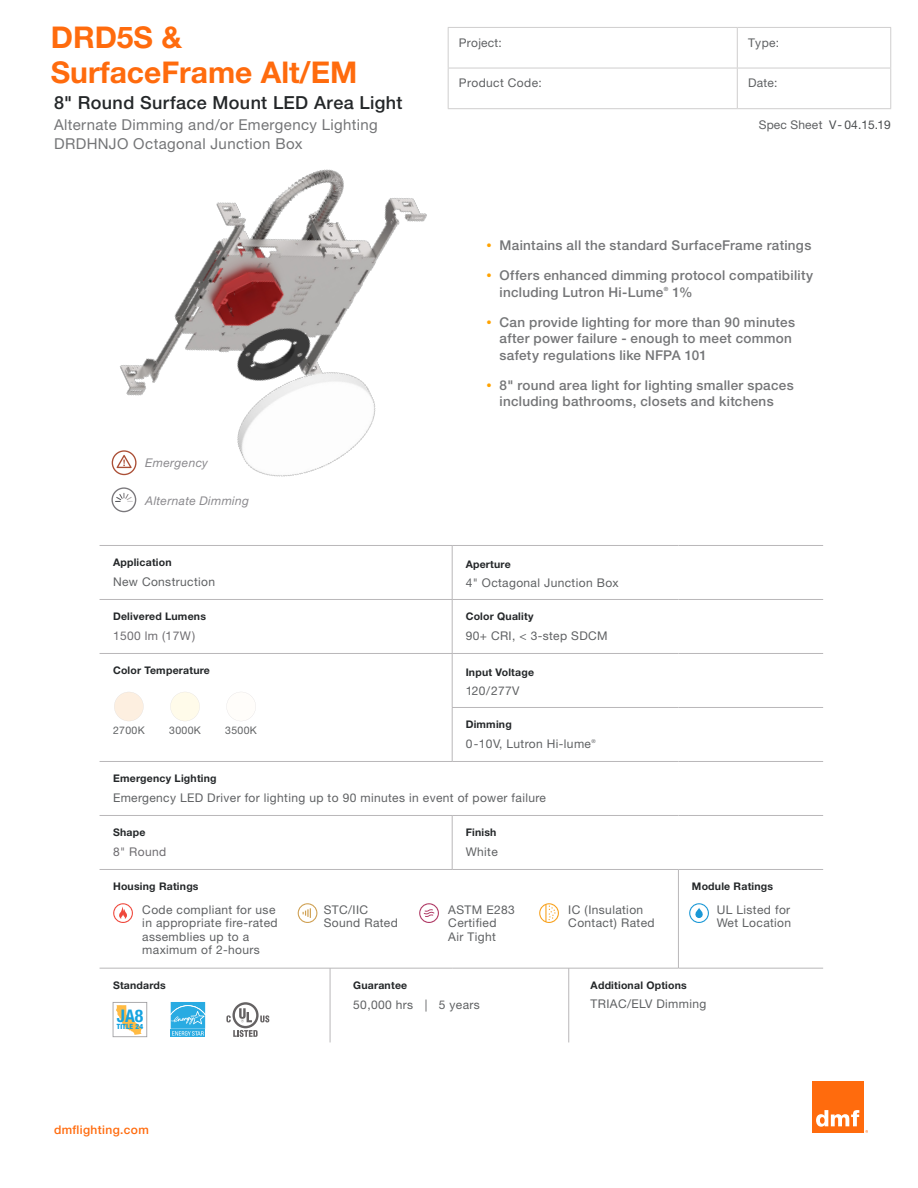
<style>
.page{position:relative;width:918px;height:1188px;background:#fff}
.page>*{position:absolute;margin:0;border:0;box-sizing:border-box;transform-origin:0 0}
.t1{font:700 30px "Helvetica Neue LT Std";color:#ff6b0d}
.t2{font:500 18px "Helvetica Neue LT Std";letter-spacing:.02em;color:#242729}
.t3{font:700 condensed 17.4px "Helvetica Neue LT Std";color:#009bde}
.t4{font:15px "Helvetica Neue LT Std";letter-spacing:.025em;color:#747577}
.t5{font:500 13.5px/16.5px "Helvetica Neue LT Std";letter-spacing:.02em;color:#747577}
.t6{font:12px/13.5px "Helvetica Neue LT Std";letter-spacing:.03em;color:#5f6163}
.t7{font:italic 12px "Helvetica Neue LT Std";letter-spacing:.025em;color:#8b8a8e}
.t8{font:12px "Helvetica Neue LT Std";letter-spacing:.01em;color:#4a4d4f}
.t9{font:12px "Helvetica Neue LT Std";letter-spacing:.03em;color:#6e6c70}
.t10{font:500 12px "Helvetica Neue LT Std";letter-spacing:.03em;color:#ff6b0d}
.t11{font:700 10.5px "Helvetica Neue LT Std";letter-spacing:.02em;color:#242729}
.t12{font:10.5px "Helvetica Neue LT Std";letter-spacing:.03em;color:#5f6163}
.t13{font:900 condensed 7.2px "Helvetica Neue LT Std";letter-spacing:.025em;color:#009bde}
.t14{font:500 5.7px "Helvetica Neue LT Std";color:#5f6163}
.t15{font:5.25px "Helvetica Neue LT Std";color:#5f6163}
.s1{color:#5f6163}
.s2{font-size:10.5px;color:#ffa300}
</style>
<div class="page">
<hr style="left:448px;top:27px;width:289px;height:1px;background:#cfcece">
<hr style="left:448px;top:28px;width:1px;height:40px;background:#cfcece">
<hr style="left:737px;top:27px;width:154px;height:1px;background:#cfcece">
<hr style="left:737px;top:28px;width:1px;height:40px;background:#cfcece">
<hr style="left:890px;top:28px;width:1px;height:40px;background:#cfcece">
<hr style="left:448px;top:68px;width:289px;height:1px;background:#cfcece">
<hr style="left:448px;top:68px;width:1px;height:40px;background:#cfcece">
<hr style="left:737px;top:68px;width:154px;height:1px;background:#cfcece">
<hr style="left:737px;top:68px;width:1px;height:40px;background:#cfcece">
<hr style="left:890px;top:68px;width:1px;height:40px;background:#cfcece">
<hr style="left:448px;top:108px;width:289px;height:1px;background:#cfcece">
<hr style="left:737px;top:108px;width:154px;height:1px;background:#cfcece">
<div style="left:813px;top:1082px;width:51px;height:51px;background:#ff6b0d"></div>
<svg style="left:816px;top:1110px;width:43px;height:17px"></svg>
<hr style="left:100px;top:545px;width:352px;height:1px;background:#b9b7b9">
<hr style="left:452px;top:545px;width:226px;height:1px;background:#b9b7b9">
<hr style="left:678px;top:545px;width:145px;height:1px;background:#b9b7b9">
<hr style="left:452px;top:653px;width:226px;height:1px;background:#b9b7b9">
<hr style="left:678px;top:653px;width:145px;height:1px;background:#b9b7b9">
<hr style="left:100px;top:599px;width:352px;height:1px;background:#b9b7b9">
<hr style="left:100px;top:653px;width:352px;height:1px;background:#b9b7b9">
<hr style="left:100px;top:761px;width:352px;height:1px;background:#b9b7b9">
<hr style="left:100px;top:815px;width:352px;height:1px;background:#b9b7b9">
<hr style="left:100px;top:869px;width:352px;height:1px;background:#b9b7b9">
<hr style="left:100px;top:968px;width:352px;height:1px;background:#b9b7b9">
<hr style="left:452px;top:546px;width:1px;height:53px;background:#b9b7b9">
<hr style="left:452px;top:600px;width:1px;height:53px;background:#b9b7b9">
<hr style="left:452px;top:654px;width:1px;height:53px;background:#b9b7b9">
<hr style="left:452px;top:708px;width:1px;height:53px;background:#b9b7b9">
<hr style="left:452px;top:816px;width:1px;height:53px;background:#b9b7b9">
<hr style="left:452px;top:599px;width:226px;height:1px;background:#b9b7b9">
<hr style="left:678px;top:599px;width:145px;height:1px;background:#b9b7b9">
<hr style="left:452px;top:707px;width:226px;height:1px;background:#b9b7b9">
<hr style="left:678px;top:707px;width:145px;height:1px;background:#b9b7b9">
<hr style="left:452px;top:761px;width:226px;height:1px;background:#b9b7b9">
<hr style="left:678px;top:761px;width:145px;height:1px;background:#b9b7b9">
<hr style="left:452px;top:815px;width:226px;height:1px;background:#b9b7b9">
<hr style="left:678px;top:815px;width:145px;height:1px;background:#b9b7b9">
<hr style="left:452px;top:869px;width:226px;height:1px;background:#b9b7b9">
<hr style="left:678px;top:869px;width:145px;height:1px;background:#b9b7b9">
<hr style="left:452px;top:968px;width:226px;height:1px;background:#b9b7b9">
<hr style="left:678px;top:968px;width:145px;height:1px;background:#b9b7b9">
<hr style="left:678px;top:870px;width:1px;height:98px;background:#b9b7b9">
<svg style="left:113px;top:903px;width:20px;height:20px"></svg>
<svg style="left:298px;top:903px;width:19px;height:20px"></svg>
<svg style="left:419px;top:903px;width:20px;height:20px"></svg>
<svg style="left:689px;top:903px;width:20px;height:20px"></svg>
<svg style="left:539px;top:903px;width:20px;height:20px"></svg>
<svg style="left:114px;top:692px;width:30px;height:29px"></svg>
<svg style="left:170px;top:692px;width:30px;height:29px"></svg>
<hr style="left:330px;top:968px;width:1px;height:74px;background:#b9b7b9">
<hr style="left:568px;top:968px;width:1px;height:74px;background:#b9b7b9">
<svg style="left:226px;top:692px;width:30px;height:29px"></svg>
<svg style="left:233px;top:1030px;width:25px;height:7px"></svg>
<svg style="left:260px;top:1015px;width:9px;height:7px"></svg>
<svg style="left:232px;top:1002px;width:27px;height:26px"></svg>
<div style="left:235px;top:1005px;width:21px;height:21px;background:#fff;border-radius:50%"></div>
<svg style="left:239px;top:1008px;width:13px;height:14px"></svg>
<svg style="left:226px;top:1015px;width:5px;height:7px"></svg>
<div style="left:111px;top:1000px;width:38px;height:39px;background:linear-gradient(to bottom,#e9e9e9,#e9e9e9)"></div>
<svg style="left:113px;top:1002px;width:34px;height:35px"></svg>
<div style="left:171px;top:1030px;width:34px;height:7px;background:#29abe2"></div>
<svg style="left:171px;top:1002px;width:34px;height:34px"></svg>
<img style="left:111px;top:169px;width:316px;height:344px">
<p class="t1" style="left:51px;top:19px;width:133px">DRD5S &amp;</p>
<p class="t1" style="left:51px;top:54px;width:308px">SurfaceFrame Alt/EM</p>
<p class="t2" style="left:54px;top:92px;width:350px">8" Round Surface Mount LED Area Light</p>
<p class="t4" style="left:54px;top:115px;width:325px">Alternate Dimming and/or Emergency Lighting</p>
<p class="t4" style="left:54px;top:135px;width:250px">DRDHNJO Octagonal Junction Box</p>
<p class="t7" style="left:145px;top:456px;width:64px">Emergency</p>
<p class="t7" style="left:145px;top:493px;width:105px">Alternate Dimming</p>
<p class="t11" style="left:113px;top:556px;width:60px">Application</p>
<p class="t6" style="left:113px;top:575px;width:104px">New Construction</p>
<p class="t11" style="left:113px;top:610px;width:94px">Delivered Lumens</p>
<p class="t9" style="left:113px;top:629px;width:84px">1500 lm (17W)</p>
<p class="t6" style="left:459px;top:36px;width:45px">Project:</p>
<p class="t6" style="left:748px;top:36px;width:33px">Type:</p>
<p class="t6" style="left:459px;top:76px;width:84px">Product Code:</p>
<p class="t6" style="left:748px;top:76px;width:31px">Date:</p>
<p class="t8" style="left:759px;top:117px;width:134px"><span class="s1">Spec Sheet</span> V- 04.15.19</p>
<p class="t5" style="left:486px;top:237px;width:326px"><span class="s2">•</span> Maintains all the standard SurfaceFrame ratings</p>
<p class="t5" style="left:500px;top:267px;width:315px;text-indent:-13px"><span class="s2">•</span> Offers enhanced dimming protocol compatibility including Lutron Hi-Lume</p>
<p class="t14" style="left:664px;top:286px;width:6px">®</p>
<p class="t5" style="left:673px;top:284px;width:21px">1%</p>
<p class="t5" style="left:500px;top:314px;width:297px;text-indent:-13px"><span class="s2">•</span> Can provide lighting for more than 90 minutes after power failure - enough to meet common safety regulations like NFPA 101</p>
<p class="t5" style="left:486px;top:377px;width:309px;text-align:center"><span class="s2">•</span> 8" round area light for lighting smaller spaces including bathrooms, closets and kitchens</p>
<p class="t11" style="left:466px;top:557px;width:47px">Aperture</p>
<p class="t6" style="left:466px;top:576px;width:155px">4" Octagonal Junction Box</p>
<p class="t11" style="left:466px;top:610px;width:69px">Color Quality</p>
<p class="t6" style="left:466px;top:629px;width:143px">90+ CRI, &lt; 3-step SDCM</p>
<p class="t11" style="left:113px;top:664px;width:98px">Color Temperature</p>
<p class="t11" style="left:466px;top:665px;width:70px">Input Voltage</p>
<p class="t6" style="left:466px;top:684px;width:55px">120/277V</p>
<p class="t11" style="left:466px;top:718px;width:48px">Dimming</p>
<p class="t6" style="left:466px;top:737px;width:127px">0-10V, Lutron Hi-lume</p>
<p class="t15" style="left:591px;top:738px;width:6px">®</p>
<p class="t11" style="left:113px;top:772px;width:105px">Emergency Lighting</p>
<p class="t6" style="left:113px;top:791px;width:434px">Emergency LED Driver for lighting up to 90 minutes in event of power failure</p>
<p class="t11" style="left:113px;top:826px;width:34px">Shape</p>
<p class="t9" style="left:113px;top:845px;width:55px">8" Round</p>
<p class="t12" style="left:113px;top:724px;width:33px">2700K</p>
<p class="t12" style="left:169px;top:724px;width:33px">3000K</p>
<p class="t12" style="left:225px;top:724px;width:33px">3500K</p>
<p class="t11" style="left:466px;top:826px;width:32px">Finish</p>
<p class="t6" style="left:466px;top:845px;width:34px">White</p>
<p class="t11" style="left:113px;top:880px;width:87px">Housing Ratings</p>
<p class="t11" style="left:692px;top:880px;width:83px">Module Ratings</p>
<p class="t6" style="left:142px;top:902px;width:137px">Code compliant for use in appropriate fire-rated assemblies up to a maximum of 2-hours</p>
<p class="t6" style="left:324px;top:902px;width:46px">STC/IIC</p>
<p class="t6" style="left:324px;top:916px;width:76px">Sound Rated</p>
<p class="t6" style="left:448px;top:902px;width:68px">ASTM E283</p>
<p class="t6" style="left:448px;top:916px;width:50px">Certified</p>
<p class="t6" style="left:448px;top:929px;width:49px">Air Tight</p>
<p class="t11" style="left:113px;top:979px;width:54px">Standards</p>
<h3 class="t3" style="left:117px;top:1005px;width:28px">JA8</h3>
<p class="t13" style="left:117px;top:1022px;width:28px">TITLE 24</p>
<p class="t10" style="left:54px;top:1123px;width:96px">dmflighting.com</p>
<p class="t11" style="left:353px;top:979px;width:55px">Guarantee</p>
<p class="t6" style="left:353px;top:997px;width:128px">50,000 hrs | 5 years</p>
<p class="t6" style="left:568px;top:902px;width:88px">IC (Insulation<br>Contact) Rated</p>
<p class="t6" style="left:717px;top:902px;width:76px">UL Listed for<br>Wet Location</p>
<p class="t11" style="left:591px;top:979px;width:98px">Additional Options</p>
<p class="t6" style="left:591px;top:997px;width:117px">TRIAC/ELV Dimming</p>
</div>
